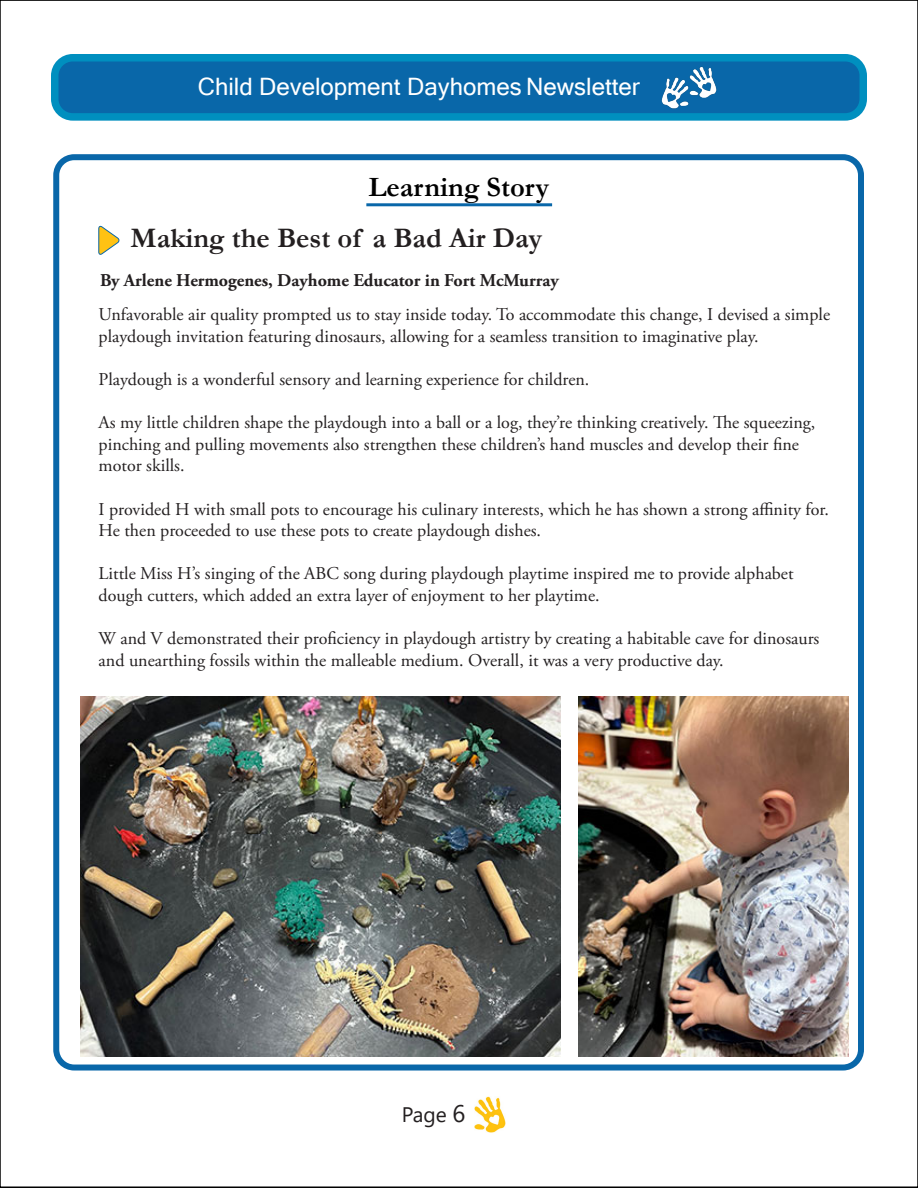
<style>
.page{position:relative;width:918px;height:1188px;background:#fff}
.page>*{position:absolute;margin:0;border:0;box-sizing:border-box;transform-origin:0 0}
.t1{font:700 28.5px "Garamond";color:#231f20}
.t2{font:700 28.2px "Garamond";color:#000}
.t3{font:24px "Microsoft Sans Serif";color:#fff}
.t4{font:21px "Segoe UI";color:#231f20}
.t5{font:18px/21.6px "Adobe Garamond Pro";color:#231f20}
.t6{font:700 18px "Adobe Garamond Pro";color:#231f20}
.s1{font-size:24px}
</style>
<div class="page">
<div style="left:55px;top:58px;width:808px;height:59px;background:#0967a9;border-radius:18px"></div>
<div style="left:51px;top:54px;width:816px;height:67px;border:8px solid #008fbf;border-radius:18px"></div>
<img style="left:661px;top:67px;width:56px;height:42px">
<svg style="left:98px;top:225px;width:21px;height:30px"></svg>
<img style="left:81px;top:696px;width:480px;height:361px">
<img style="left:579px;top:696px;width:270px;height:361px">
<div style="left:53px;top:154px;width:811px;height:917px;border:6px solid #0967a9;border-radius:18px"></div>
<hr style="left:366px;top:203px;width:186px;height:3px;background:#0967a9">
<img style="left:475px;top:1096px;width:31px;height:37px">
<p class="t3" style="left:198px;top:71px;width:443px">Child Development Dayhomes Newsletter</p>
<p class="t2" style="left:369px;top:168px;width:182px">Learning Story</p>
<p class="t1" style="left:131px;top:219px;width:413px">Making the Best of a Bad Air Day</p>
<p class="t6" style="left:100px;top:270px;width:460px">By Arlene Hermogenes, Dayhome Educator in Fort McMurray</p>
<p class="t5" style="left:99px;top:304px;width:733px">Unfavorable air quality prompted us to stay inside today. To accommodate this change, I devised a simple playdough invitation featuring dinosaurs, allowing for a seamless transition to imaginative play.</p>
<p class="t5" style="left:99px;top:369px;width:492px">Playdough is a wonderful sensory and learning experience for children.</p>
<p class="t5" style="left:99px;top:412px;width:718px">As my little children shape the playdough into a ball or a log, they’re thinking creatively. The squeezing, pinching and pulling movements also strengthen these children’s hand muscles and develop their fine motor skills.</p>
<p class="t5" style="left:99px;top:499px;width:732px">I provided H with small pots to encourage his culinary interests, which he has shown a strong affinity for.<br>He then proceeded to use these pots to create playdough dishes.</p>
<p class="t5" style="left:99px;top:564px;width:697px">Little Miss H’s singing of the ABC song during playdough playtime inspired me to provide alphabet dough cutters, which added an extra layer of enjoyment to her playtime.</p>
<p class="t5" style="left:99px;top:628px;width:722px">W and V demonstrated their proficiency in playdough artistry by creating a habitable cave for dinosaurs and unearthing fossils within the malleable medium. Overall, it was a very productive day.</p>
<p class="t4" style="left:402px;top:1095px;width:65px">Page <span class="s1">6</span></p>
</div>
